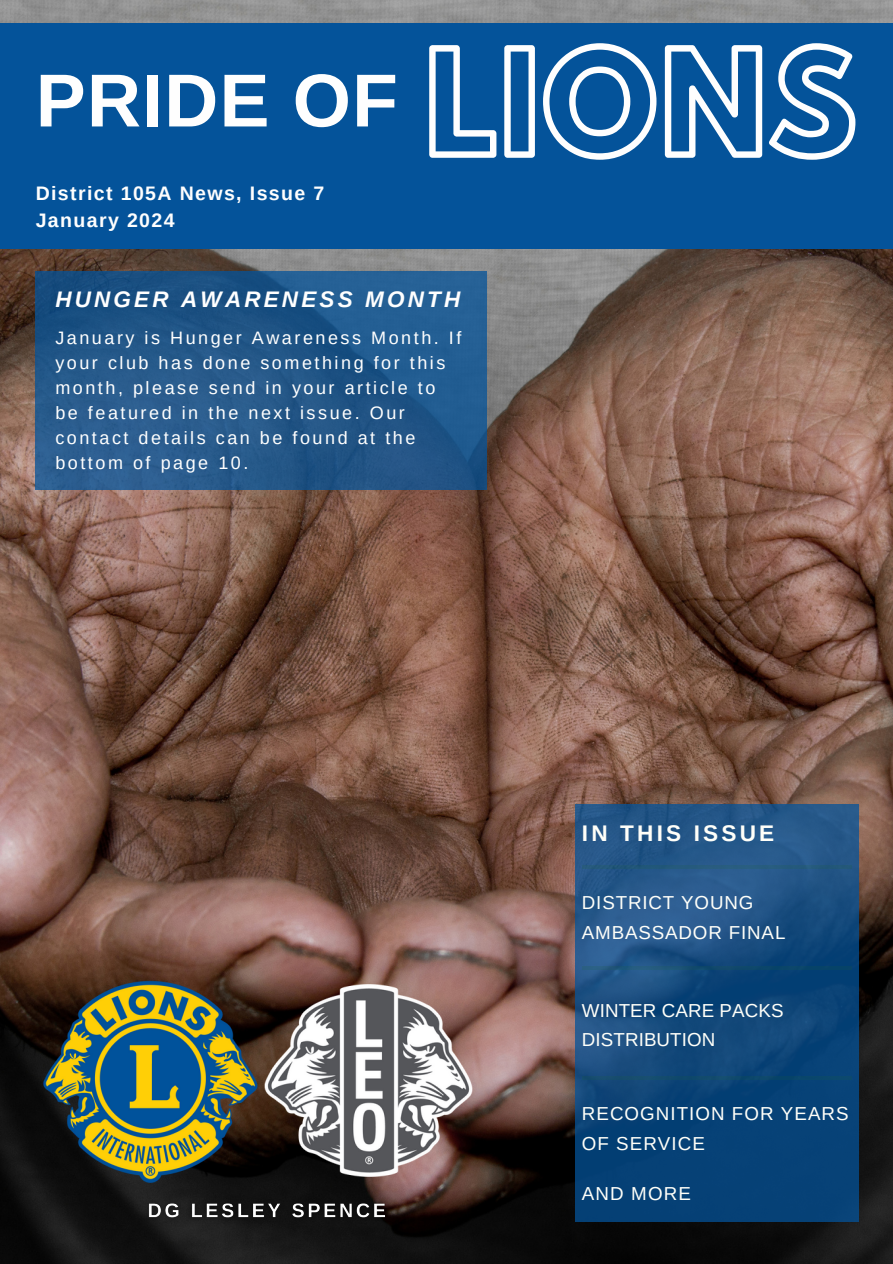
<style>
.page{position:relative;width:893px;height:1264px;background:#fff}
.page>*{position:absolute;margin:0;border:0;box-sizing:border-box;transform-origin:0 0}
.t1{font:128.7px "Hussar Ekologiczne 1";color:#fefefe}
.t2{font:700 75px "Arimo";letter-spacing:.015em;color:#fefefe}
.t3{font:700 22.65px "Arimo";letter-spacing:.14em;color:#fffff9}
.t4{font:italic 700 22.5px "Arimo";letter-spacing:.14em;color:#fff}
.t5{font:700 19.5px/27px "Arimo";letter-spacing:.07em;color:#fefefe}
.t6{font:18.75px/29.2px "Arimo";letter-spacing:.045em;color:#fffff9}
.t7{font:18.75px/29.2px "Arimo";letter-spacing:.005em;color:#fffff9}
.t8{font:18px/25px "Arimo";letter-spacing:.14em;color:#fff}
</style>
<div class="page">
<img style="left:0;top:249px;width:892px;height:1013px">
<svg style="left:575px;top:804px;width:283px;height:417px;background:#144a7e"></svg>
<hr style="left:582px;top:966px;width:269px;height:3px;background:#20662e">
<hr style="left:582px;top:1076px;width:269px;height:3px;background:#20662e">
<hr style="left:582px;top:865px;width:269px;height:3px;background:#20662e">
<div style="left:36px;top:271px;width:451px;height:218px;background:linear-gradient(to bottom,#1d5689,#285a8b)"></div>
<div style="left:0;top:22px;width:892px;height:227px;background:#04539a"></div>
<img style="left:0;top:0;width:497px;height:22px">
<img style="left:497px;top:0;width:395px;height:22px">
<img style="left:36px;top:967px;width:226px;height:227px;border-radius:50%">
<img style="left:139px;top:1193px;width:256px;height:35px">
<img style="left:261px;top:980px;width:214px;height:201px">
<h3 class="t2" style="left:36px;top:59px;width:363px">PRIDE OF</h3>
<p class="t5" style="left:36px;top:180px;width:290px">District 105A News, Issue 7<br>January 2024</p>
<h5 class="t1" style="left:424px;top:52px;width:436px">LIONS</h5>
<p class="t4" style="left:55px;top:287px;width:406px">HUNGER AWARENESS MONTH</p>
<p class="t8" style="left:55px;top:325px;width:407px">January is Hunger Awareness Month. If your club has done something for this month, please send in your article to be featured in the next issue. Our contact details can be found at the bottom of page 10.</p>
<h6 class="t3" style="left:582px;top:820px;width:194px">IN THIS ISSUE</h6>
<p class="t6" style="left:582px;top:888px;width:205px">DISTRICT YOUNG<br>AMBASSADOR FINAL</p>
<h1 class="t7" style="left:582px;top:995px;width:203px">WINTER CARE PACKS<br>DISTRIBUTION</h1>
<h2 class="t6" style="left:582px;top:1099px;width:268px">RECOGNITION FOR YEARS<br>OF SERVICE</h2>
<p class="t6" style="left:582px;top:1179px;width:110px">AND MORE</p>
</div>
